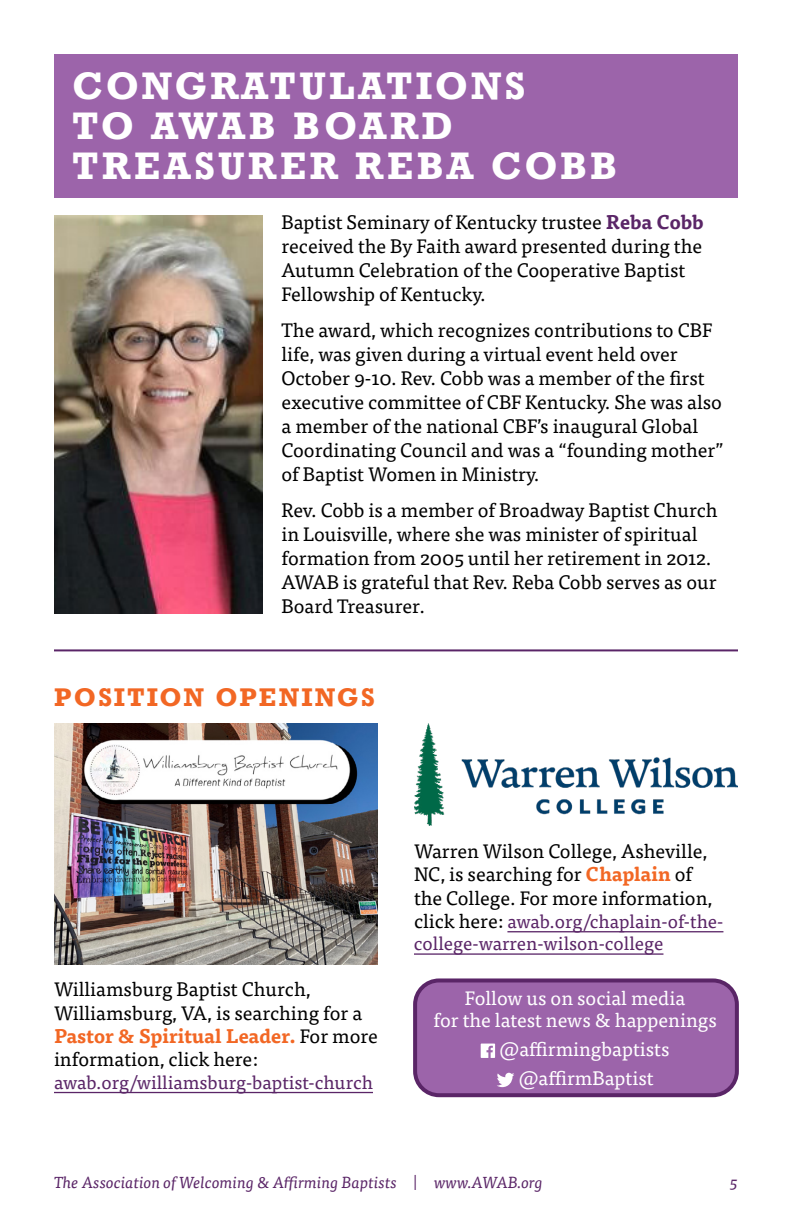
<style>
.page{position:relative;width:792px;height:1224px;background:#fff}
.page>*{position:absolute;margin:0;border:0;box-sizing:border-box;transform-origin:0 0}
.t1{font:700 36px/40px "Rockwell";letter-spacing:.09em;color:#fff}
.t2{font:700 24px "Rockwell";letter-spacing:.1em;color:#f26724}
.t3{font:19.6px/24px "Tisa Pro";color:#000}
.t4{font:19.6px/22px "Tisa Pro";color:#fff;text-align:center}
.t5{font:18.6px/22.4px "Tisa Pro";color:#5a2567}
.t6{font:italic 16px "Tisa Pro";color:#5a2567}
.s1{font-weight:700;color:#5a2567}
.s2{font-weight:700;color:#f26724}
.s3{font-size:19.6px;color:#000}
</style>
<div class="page">
<div style="left:54px;top:54px;width:684px;height:143px;background:#9c64aa"></div>
<img style="left:54px;top:215px;width:209px;height:398px">
<hr style="left:54px;top:649px;width:684px;height:2px;background:#5a2567">
<img style="left:54px;top:724px;width:324px;height:240px">
<img style="left:414px;top:724px;width:324px;height:102px">
<hr style="left:54px;top:1092px;width:319px;height:1px;background:#5a2567">
<hr style="left:507px;top:931px;width:216px;height:1px;background:#5a2567">
<hr style="left:414px;top:953px;width:249px;height:2px;background:#5a2567">
<div style="left:415px;top:980px;width:322px;height:115px;background:#9c64aa;border-radius:24px"></div>
<svg style="left:481px;top:1044px;width:14px;height:14px"></svg>
<svg style="left:497px;top:1073px;width:17px;height:14px"></svg>
<div style="left:413px;top:978px;width:326px;height:119px;border:4px solid #5a2567;border-radius:24px"></div>
<h1 class="t1" style="left:72px;top:66px;width:547px">CONGRATULATIONS<br>TO AWAB BOARD<br>TREASURER REBA COBB</h1>
<p class="t3" style="left:282px;top:209px;width:424px">Baptist Seminary of Kentucky trustee <span class="s1">Reba Cobb </span>received the By Faith award presented during the Autumn Celebration of the Cooperative Baptist Fellowship of Kentucky.</p>
<p class="t3" style="left:282px;top:317px;width:444px">The award, which recognizes contributions to CBF life, was given during a virtual event held over October 9-10. Rev. Cobb was a member of the first executive committee of CBF Kentucky. She was also a member of the national CBF’s inaugural Global Coordinating Council and was a “founding mother” of Baptist Women in Ministry.</p>
<p class="t3" style="left:282px;top:497px;width:438px">Rev. Cobb is a member of Broadway Baptist Church in Louisville, where she was minister of spiritual formation from 2005 until her retirement in 2012.<br>AWAB is grateful that Rev. Reba Cobb serves as our Board Treasurer.</p>
<p class="t2" style="left:54px;top:681px;width:322px">POSITION OPENINGS</p>
<p class="t3" style="left:54px;top:977px;width:325px;line-height:23.4px">Williamsburg Baptist Church,<br>Williamsburg, VA, is searching for a<br><span class="s2">Pastor &amp; Spiritual Leader.</span> For more information, click here:</p>
<p class="t5" style="left:54px;top:1070px;width:321px">awab.org/williamsburg-baptist-church</p>
<p class="t3" style="left:414px;top:838px;width:300px;line-height:23.4px">Warren Wilson College, Asheville,<br>NC, is searching for <span class="s2">Chaplain</span> of the College. For more information,</p>
<p class="t5" style="left:414px;top:909px;width:311px"><span class="s3">click here:</span> awab.org/chaplain-of-the&shy;college-warren-wilson-college</p>
<p class="t4" style="left:433px;top:986px;width:285px">Follow us on social media<br>for the latest news &amp; happenings</p>
<p class="t4" style="left:499px;top:1033px;width:172px;line-height:29.2px">@affirmingbaptists @affirmBaptist</p>
<p class="t6" style="left:54px;top:1171px;width:490px">The Association of Welcoming &amp; Affirming Baptists | www.AWAB.org</p>
<p class="t6" style="left:730px;top:1171px;width:9px">5</p>
</div>
